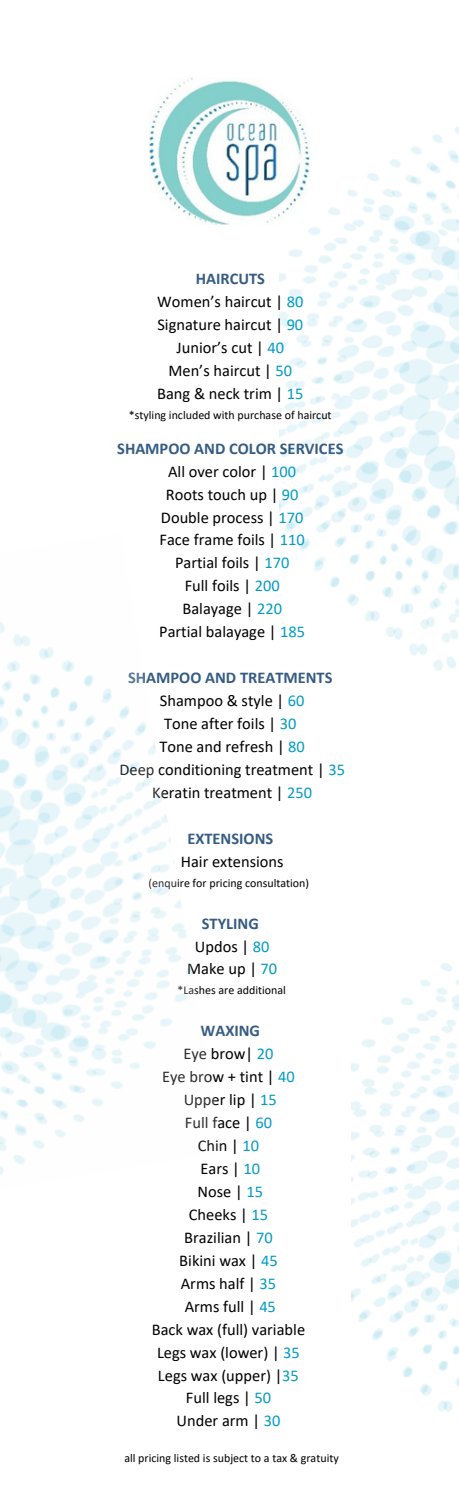
<style>
.page{position:relative;width:459px;height:1512px;background:#fff}
.page>*{position:absolute;margin:0;border:0;box-sizing:border-box;transform-origin:0 0}
.t1{font:16.35px "Calibri";color:#000}
.t2{font:700 16.35px "Calibri";color:#365c83}
.t3{font:12px "Calibri";color:#000}
.s1{color:#059cc2}
</style>
<div class="page">
<img style="left:279px;top:127px;width:180px;height:544px">
<img style="left:150px;top:78px;width:159px;height:146px">
<img style="left:0;top:622px;width:193px;height:553px">
<img style="left:352px;top:963px;width:107px;height:449px">
<p class="t2" style="left:196px;top:272px;width:71px">HAIRCUTS</p>
<p class="t1" style="left:157px;top:295px;width:148px">Women’s haircut | <span class="s1">80</span></p>
<p class="t1" style="left:157px;top:318px;width:147px">Signature haircut | <span class="s1">90</span></p>
<p class="t1" style="left:177px;top:341px;width:109px">Junior’s cut | <span class="s1">40</span></p>
<p class="t1" style="left:168px;top:364px;width:125px">Men’s haircut | <span class="s1">50</span></p>
<p class="t1" style="left:157px;top:387px;width:148px">Bang &amp; neck trim | <span class="s1">15</span></p>
<p class="t3" style="left:129px;top:410px;width:204px">*styling included with purchase of haircut</p>
<p class="t2" style="left:117px;top:441px;width:228px">SHAMPOO AND COLOR SERVICES</p>
<p class="t1" style="left:168px;top:464px;width:130px">All over color | <span class="s1">100</span></p>
<p class="t1" style="left:166px;top:487px;width:134px">Roots touch up | <span class="s1">90</span></p>
<p class="t1" style="left:161px;top:510px;width:144px">Double process | <span class="s1">170</span></p>
<p class="t1" style="left:160px;top:533px;width:147px">Face frame foils | <span class="s1">110</span></p>
<p class="t1" style="left:175px;top:556px;width:116px">Partial foils | <span class="s1">170</span></p>
<p class="t1" style="left:185px;top:579px;width:96px">Full foils | <span class="s1">200</span></p>
<p class="t1" style="left:182px;top:602px;width:101px">Balayage | <span class="s1">220</span></p>
<p class="t1" style="left:159px;top:625px;width:147px">Partial balayage | <span class="s1">185</span></p>
<p class="t2" style="left:128px;top:671px;width:206px">SHAMPOO AND TREATMENTS</p>
<p class="t1" style="left:160px;top:694px;width:146px">Shampoo &amp; style | <span class="s1">60</span></p>
<p class="t1" style="left:164px;top:717px;width:134px">Tone after foils | <span class="s1">30</span></p>
<p class="t1" style="left:159px;top:740px;width:147px">Tone and refresh | <span class="s1">80</span></p>
<p class="t1" style="left:119px;top:763px;width:227px">Deep conditioning treatment | <span class="s1">35</span></p>
<p class="t1" style="left:152px;top:786px;width:161px">Keratin treatment | <span class="s1">250</span></p>
<p class="t2" style="left:187px;top:831px;width:87px">EXTENSIONS</p>
<p class="t1" style="left:181px;top:854px;width:104px">Hair extensions</p>
<p class="t3" style="left:149px;top:878px;width:162px">(enquire for pricing consultation)</p>
<p class="t2" style="left:202px;top:916px;width:59px">STYLING</p>
<p class="t1" style="left:195px;top:939px;width:76px">Updos | <span class="s1">80</span></p>
<p class="t1" style="left:187px;top:962px;width:92px">Make up | <span class="s1">70</span></p>
<p class="t3" style="left:177px;top:985px;width:110px">*Lashes are additional</p>
<p class="t2" style="left:201px;top:1024px;width:61px">WAXING</p>
<p class="t1" style="left:184px;top:1047px;width:91px">Eye brow| <span class="s1">20</span></p>
<p class="t1" style="left:162px;top:1070px;width:134px">Eye brow + tint | <span class="s1">40</span></p>
<p class="t1" style="left:184px;top:1093px;width:95px">Upper lip | <span class="s1">15</span></p>
<p class="t1" style="left:185px;top:1116px;width:89px">Full face | <span class="s1">60</span></p>
<p class="t1" style="left:198px;top:1139px;width:63px">Chin | <span class="s1">10</span></p>
<p class="t1" style="left:201px;top:1162px;width:61px">Ears | <span class="s1">10</span></p>
<p class="t1" style="left:198px;top:1185px;width:67px">Nose | <span class="s1">15</span></p>
<p class="t1" style="left:189px;top:1208px;width:81px">Cheeks | <span class="s1">15</span></p>
<p class="t1" style="left:184px;top:1231px;width:90px">Brazilian | <span class="s1">70</span></p>
<p class="t1" style="left:179px;top:1254px;width:100px">Bikini wax | <span class="s1">45</span></p>
<p class="t1" style="left:181px;top:1276px;width:97px">Arms half | <span class="s1">35</span></p>
<p class="t1" style="left:185px;top:1299px;width:93px">Arms full | <span class="s1">45</span></p>
<p class="t1" style="left:152px;top:1322px;width:155px">Back wax (full) variable</p>
<p class="t1" style="left:157px;top:1345px;width:144px">Legs wax (lower) | <span class="s1">35</span></p>
<p class="t1" style="left:158px;top:1368px;width:142px">Legs wax (upper) |<span class="s1">35</span></p>
<p class="t1" style="left:186px;top:1391px;width:87px">Full legs | <span class="s1">50</span></p>
<p class="t1" style="left:177px;top:1414px;width:105px">Under arm | <span class="s1">30</span></p>
<p class="t3" style="left:124px;top:1453px;width:216px">all pricing listed is subject to a tax &amp; gratuity</p>
</div>
